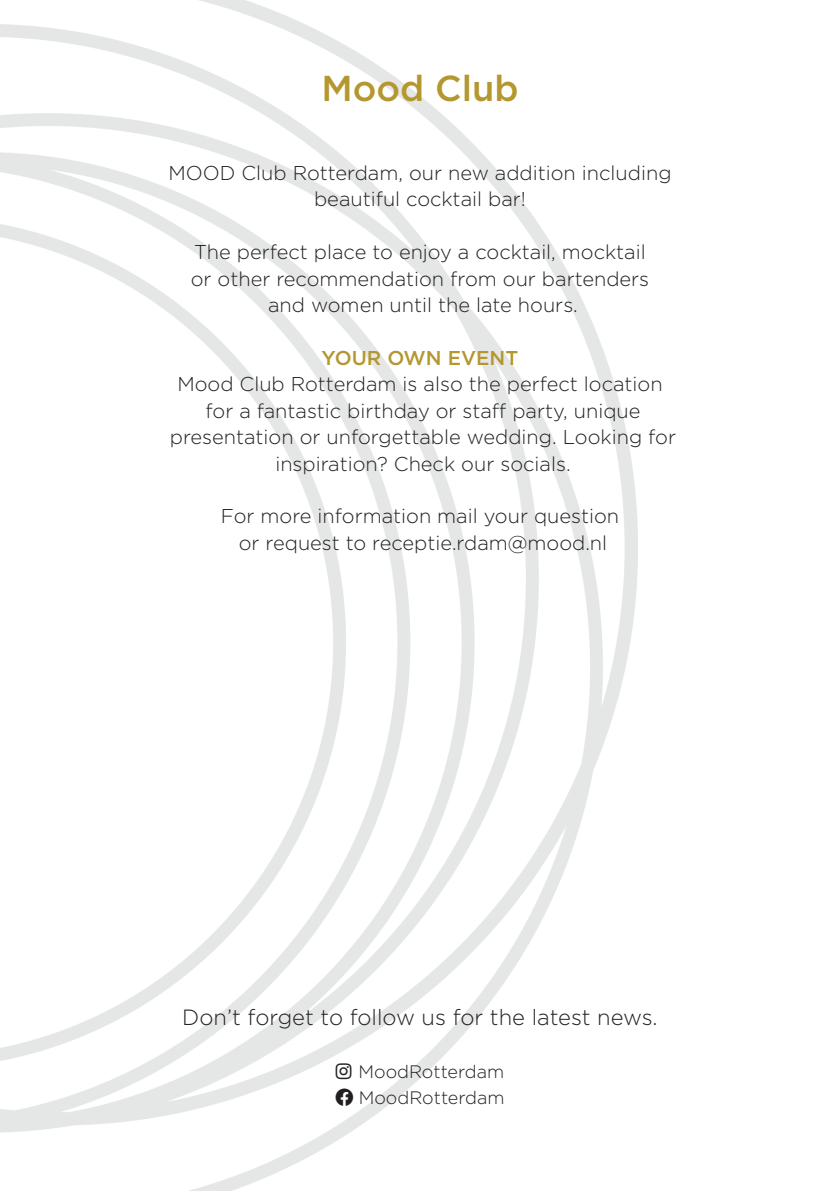
<style>
.page{position:relative;width:840px;height:1191px;background:#fff}
.page>*{position:absolute;margin:0;border:0;box-sizing:border-box;transform-origin:0 0}
.t1{font:500 36px "Gotham";color:#b4972f}
.t2{font:300 22px "Gotham";color:#231f20}
.t3{font:300 20px "Gotham";color:#231f20}
.t4{font:500 20px "Gotham";color:#b4972f}
.t5{font:300 18px "Gotham";color:#231f20}
</style>
<div class="page">
<img style="left:0;top:0;width:638px;height:1191px">
<svg style="left:335px;top:1063px;width:16px;height:16px"></svg>
<svg style="left:335px;top:1089px;width:18px;height:17px"></svg>
<p class="t1" style="left:321px;top:65px;width:198px">Mood Club</p>
<p class="t3" style="left:168px;top:160px;width:504px">MOOD Club Rotterdam, our new addition including</p>
<p class="t3" style="left:314px;top:187px;width:213px">beautiful cocktail bar!</p>
<p class="t3" style="left:194px;top:239px;width:452px">The perfect place to enjoy a cocktail, mocktail</p>
<p class="t3" style="left:191px;top:266px;width:459px">or other recommendation from our bartenders</p>
<p class="t3" style="left:268px;top:292px;width:311px">and women until the late hours.</p>
<p class="t4" style="left:321px;top:345px;width:198px">YOUR OWN EVENT</p>
<p class="t3" style="left:177px;top:371px;width:486px">Mood Club Rotterdam is also the perfect location</p>
<p class="t3" style="left:205px;top:398px;width:436px">for a fantastic birthday or staff party, unique</p>
<p class="t3" style="left:170px;top:424px;width:507px">presentation or unforgettable wedding. Looking for</p>
<p class="t3" style="left:275px;top:451px;width:296px">inspiration? Check our socials.</p>
<p class="t3" style="left:221px;top:503px;width:399px">For more information mail your question</p>
<p class="t3" style="left:238px;top:530px;width:370px">or request to receptie.rdam@mood.nl</p>
<p class="t2" style="left:182px;top:1003px;width:476px">Don’t forget to follow us for the latest news.</p>
<p class="t5" style="left:335px;top:1060px;width:170px">■▲▼ MoodRotterdam</p>
<p class="t5" style="left:335px;top:1086px;width:171px">□□ MoodRotterdam</p>
</div>
